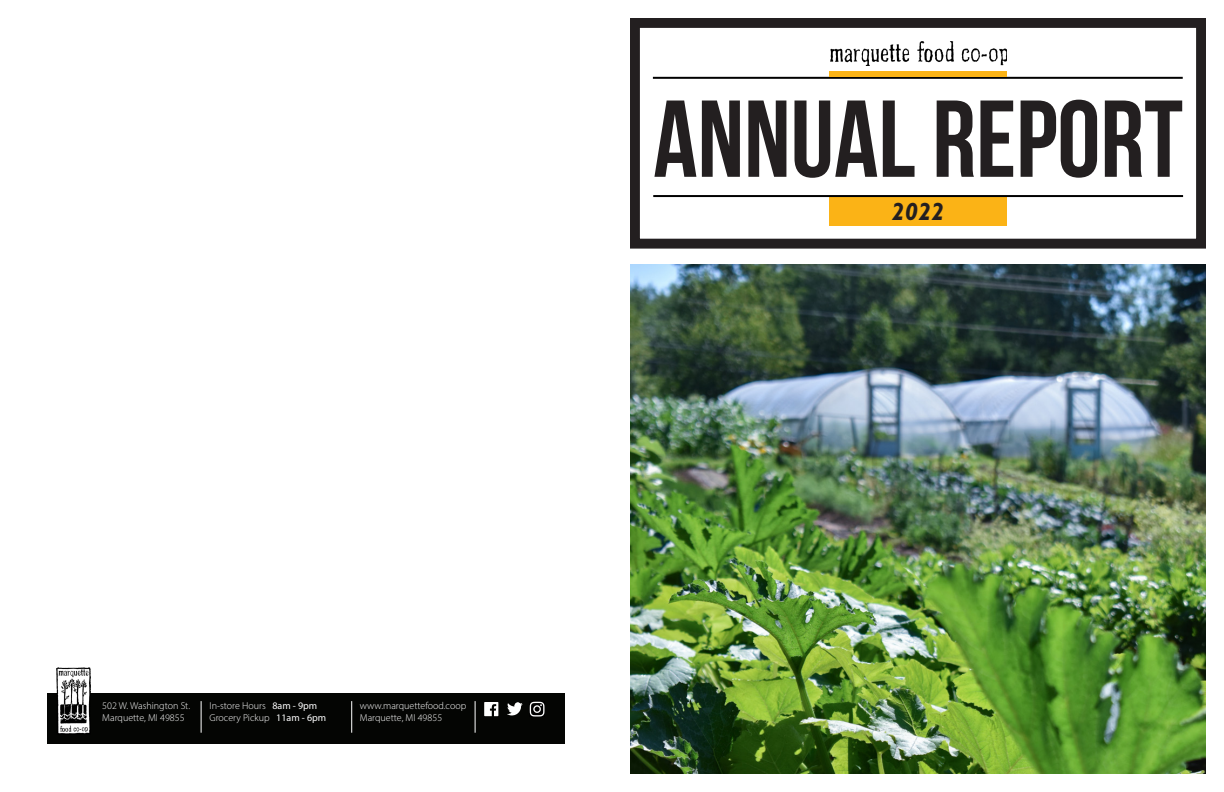
<style>
.page{position:relative;width:1224px;height:792px;background:#fff}
.page>*{position:absolute;margin:0;border:0;box-sizing:border-box;transform-origin:0 0}
.t1{font:700 109px "Bebas Neue";color:#231f20}
.t2{font:italic 700 25px "Gill Sans";color:#231f20}
.t3{font:300 10px "Myriad Pro";color:#fff}
.s1{font-weight:400}
</style>
<div class="page">
<img style="left:630px;top:265px;width:576px;height:509px">
<div style="left:630px;top:18px;width:576px;height:231px;border:10px solid #231f20"></div>
<img style="left:830px;top:42px;width:176px;height:24px">
<hr style="left:653px;top:77px;width:530px;height:2px;background:#000">
<div style="left:829px;top:197px;width:177px;height:29px;background:#fbb316"></div>
<hr style="left:653px;top:195px;width:530px;height:2px;background:#000">
<div style="left:829px;top:71px;width:177px;height:6px;background:#fbb316"></div>
<div style="left:47px;top:694px;width:518px;height:50px;background:#040503"></div>
<hr style="left:201px;top:701px;width:1px;height:32px;background:#fff">
<hr style="left:351px;top:701px;width:1px;height:32px;background:#fff">
<hr style="left:475px;top:701px;width:1px;height:32px;background:#fff">
<img style="left:57px;top:667px;width:34px;height:67px">
<svg style="left:484px;top:702px;width:14px;height:14px"></svg>
<img style="left:530px;top:702px;width:15px;height:15px">
<svg style="left:507px;top:703px;width:16px;height:13px"></svg>
<div style="left:514px;top:702px;width:7px;height:8px;background:#fff;border-radius:50%"></div>
<p class="t1" style="left:653px;top:79px;width:531px">ANNUAL REPORT</p>
<p class="t2" style="left:891px;top:196px;width:55px">2022</p>
<p class="t3" style="left:102px;top:699px;width:89px">502 W. Washington St.</p>
<p class="t3" style="left:102px;top:711px;width:84px">Marquette, MI 49855</p>
<p class="t3" style="left:209px;top:699px;width:109px">In-store Hours <span class="s1">8am - 9pm</span></p>
<p class="t3" style="left:209px;top:711px;width:118px">Grocery Pickup <span class="s1">11am - 6pm</span></p>
<p class="t3" style="left:360px;top:699px;width:108px">www.marquettefood.coop</p>
<p class="t3" style="left:360px;top:711px;width:84px">Marquette, MI 49855</p>
</div>
